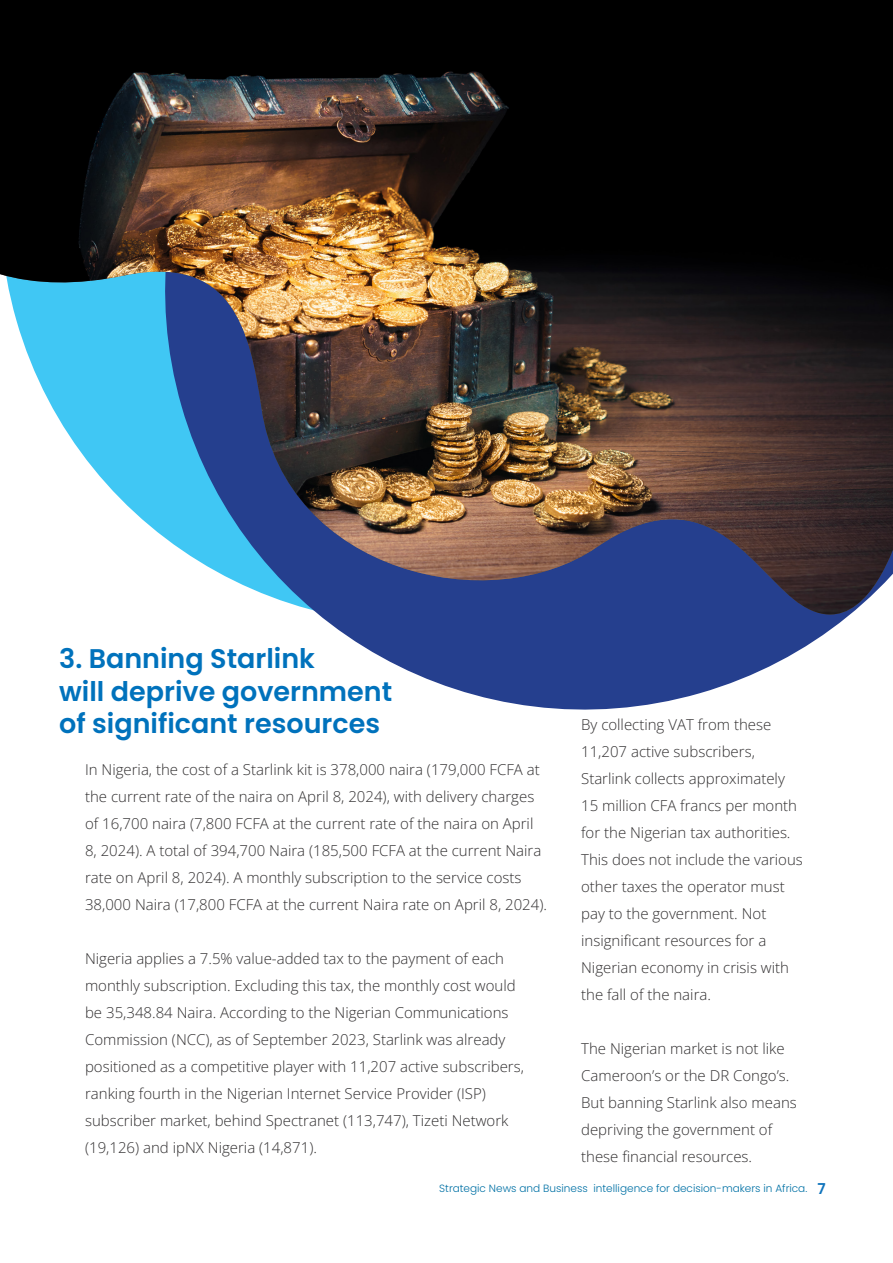
<style>
.page{position:relative;width:893px;height:1263px;background:#fff}
.page>*{position:absolute;margin:0;border:0;box-sizing:border-box;transform-origin:0 0}
.Sub_Title{font:600 27px "Poppins";color:#0072bc}
.body_text{font:300 15px/27px "Open Sans";color:#312f30}
.t1{font:300 10.5px "Poppins";color:#0071a5}
.s1{font-weight:600;font-size:15px;color:#1074bc}
</style>
<div class="page">
<svg style="left:392px;top:663px;width:384px;height:47px;fill:#253f8e"></svg>
<svg style="left:320px;top:616px;width:528px;height:47px;background:#40579c"></svg>
<img style="left:0;top:0;width:893px;height:616px">
<p class="Sub_Title" style="left:59px;top:643px;width:257px">3. Banning Starlink</p>
<p class="Sub_Title" style="left:59px;top:675px;width:335px">will deprive government</p>
<p class="Sub_Title" style="left:59px;top:708px;width:322px">of significant resources</p>
<p class="body_text" style="left:85px;top:755px;width:463px">In Nigeria, the cost of a Starlink kit is 378,000 naira (179,000 FCFA at the current rate of the naira on April 8, 2024), with delivery charges of 16,700 naira (7,800 FCFA at the current rate of the naira on April 8, 2024). A total of 394,700 Naira (185,500 FCFA at the current Naira rate on April 8, 2024). A monthly subscription to the service costs 38,000 Naira (17,800 FCFA at the current Naira rate on April 8, 2024).</p>
<p class="body_text" style="left:85px;top:944px;width:440px">Nigeria applies a 7.5% value-added tax to the payment of each monthly subscription. Excluding this tax, the monthly cost would be 35,348.84 Naira. According to the Nigerian Communications Commission (NCC), as of September 2023, Starlink was already positioned as a competitive player with 11,207 active subscribers, ranking fourth in the Nigerian Internet Service Provider (ISP) subscriber market, behind Spectranet (113,747), Tizeti Network (19,126) and ipNX Nigeria (14,871).</p>
<p class="body_text" style="left:581px;top:710px;width:223px">By collecting VAT from these<br>11,207 active subscribers,<br>Starlink collects approximately<br>15 million CFA francs per month for the Nigerian tax authorities.<br>This does not include the various other taxes the operator must pay to the government. Not insignificant resources for a<br>Nigerian economy in crisis with the fall of the naira.</p>
<p class="body_text" style="left:581px;top:1034px;width:217px">The Nigerian market is not like<br>Cameroon’s or the DR Congo’s.<br>But banning Starlink also means depriving the government of these financial resources.</p>
<p class="t1" style="left:439px;top:1182px;width:388px">Strategic News and Business intelligence for decision-makers in Africa. <span class="s1">7</span></p>
</div>
